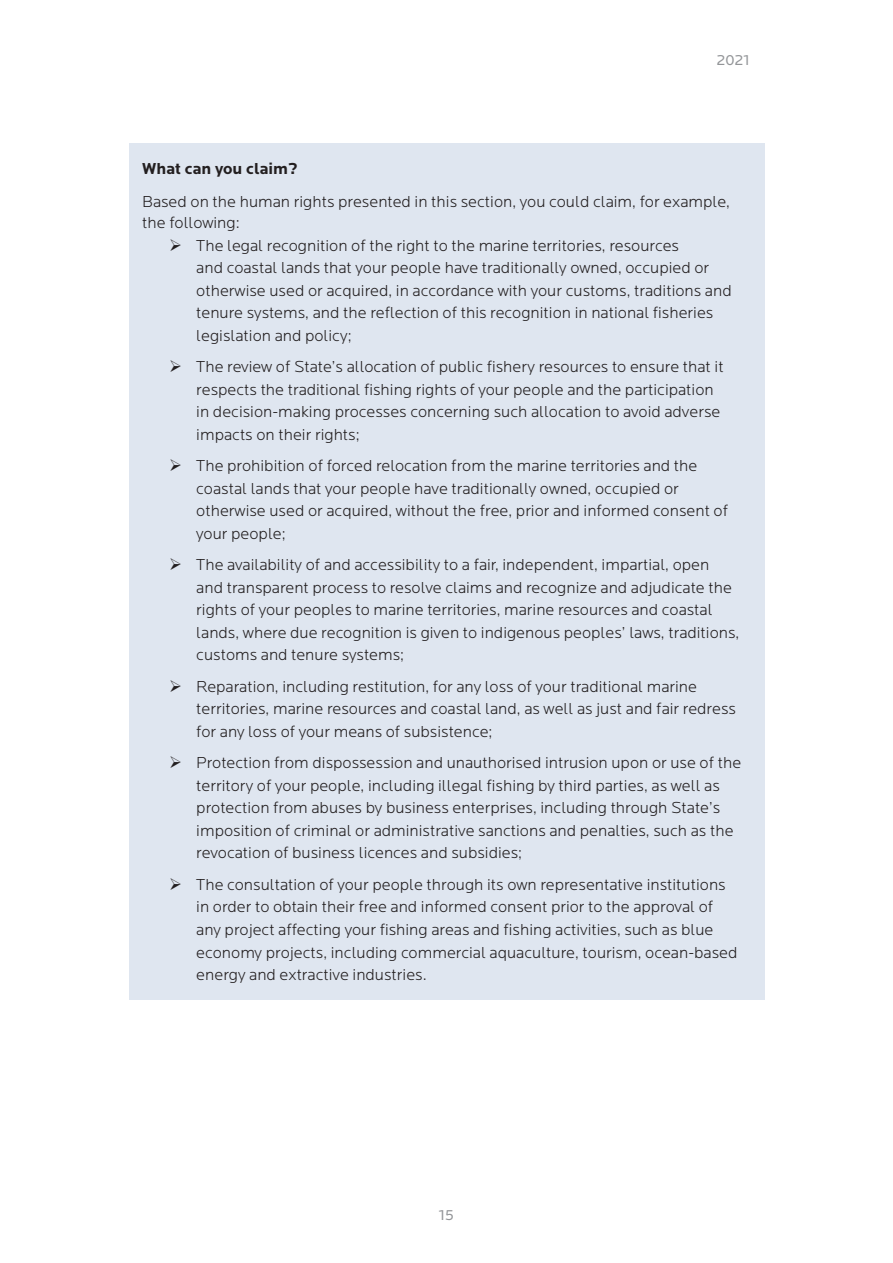
<style>
.page{position:relative;width:893px;height:1263px;background:#fff}
.page>*{position:absolute;margin:0;border:0;box-sizing:border-box;transform-origin:0 0}
.Locator_P{font:300 16.5px/22.5px "Locator";color:#231f20}
.Heading_4{font:700 16.5px "Locator";color:#231f20}
.t1{font:15px "Locator";color:#939598}
</style>
<div class="page">
<div style="left:129px;top:143px;width:635px;height:856px;background:#dfe6f0"></div>
<p class="t1" style="left:717px;top:52px;width:34px">2021</p>
<p class="Heading_4" style="left:142px;top:159px;width:157px">What can you claim?</p>
<p class="Locator_P" style="left:142px;top:192px;width:589px;line-height:21px">Based on the human rights presented in this section, you could claim, for example, the following:</p>
<p class="Locator_P" style="left:196px;top:235px;width:537px;text-indent:-27px">➢ The legal recognition of the right to the marine territories, resources<br>and coastal lands that your people have traditionally owned, occupied or otherwise used or acquired, in accordance with your customs, traditions and tenure systems, and the reflection of this recognition in national fisheries legislation and policy;</p>
<p class="Locator_P" style="left:196px;top:356px;width:529px;text-indent:-27px">➢ The review of State’s allocation of public fishery resources to ensure that it respects the traditional fishing rights of your people and the participation in decision-making processes concerning such allocation to avoid adverse impacts on their rights;</p>
<p class="Locator_P" style="left:196px;top:455px;width:533px;text-indent:-27px">➢ The prohibition of forced relocation from the marine territories and the coastal lands that your people have traditionally owned, occupied or otherwise used or acquired, without the free, prior and informed consent of your people;</p>
<p class="Locator_P" style="left:196px;top:554px;width:545px;text-indent:-27px">➢ The availability of and accessibility to a fair, independent, impartial, open and transparent process to resolve claims and recognize and adjudicate the rights of your peoples to marine territories, marine resources and coastal lands, where due recognition is given to indigenous peoples’ laws, traditions, customs and tenure systems;</p>
<p class="Locator_P" style="left:196px;top:676px;width:541px;text-indent:-27px">➢ Reparation, including restitution, for any loss of your traditional marine territories, marine resources and coastal land, as well as just and fair redress for any loss of your means of subsistence;</p>
<p class="Locator_P" style="left:196px;top:752px;width:546px;text-indent:-27px">➢ Protection from dispossession and unauthorised intrusion upon or use of the territory of your people, including illegal fishing by third parties, as well as protection from abuses by business enterprises, including through State’s imposition of criminal or administrative sanctions and penalties, such as the revocation of business licences and subsidies;</p>
<p class="Locator_P" style="left:196px;top:874px;width:543px;text-indent:-27px">➢ The consultation of your people through its own representative institutions in order to obtain their free and informed consent prior to the approval of any project affecting your fishing areas and fishing activities, such as blue economy projects, including commercial aquaculture, tourism, ocean-based energy and extractive industries.</p>
<p class="t1" style="left:439px;top:1207px;width:17px">15</p>
</div>
